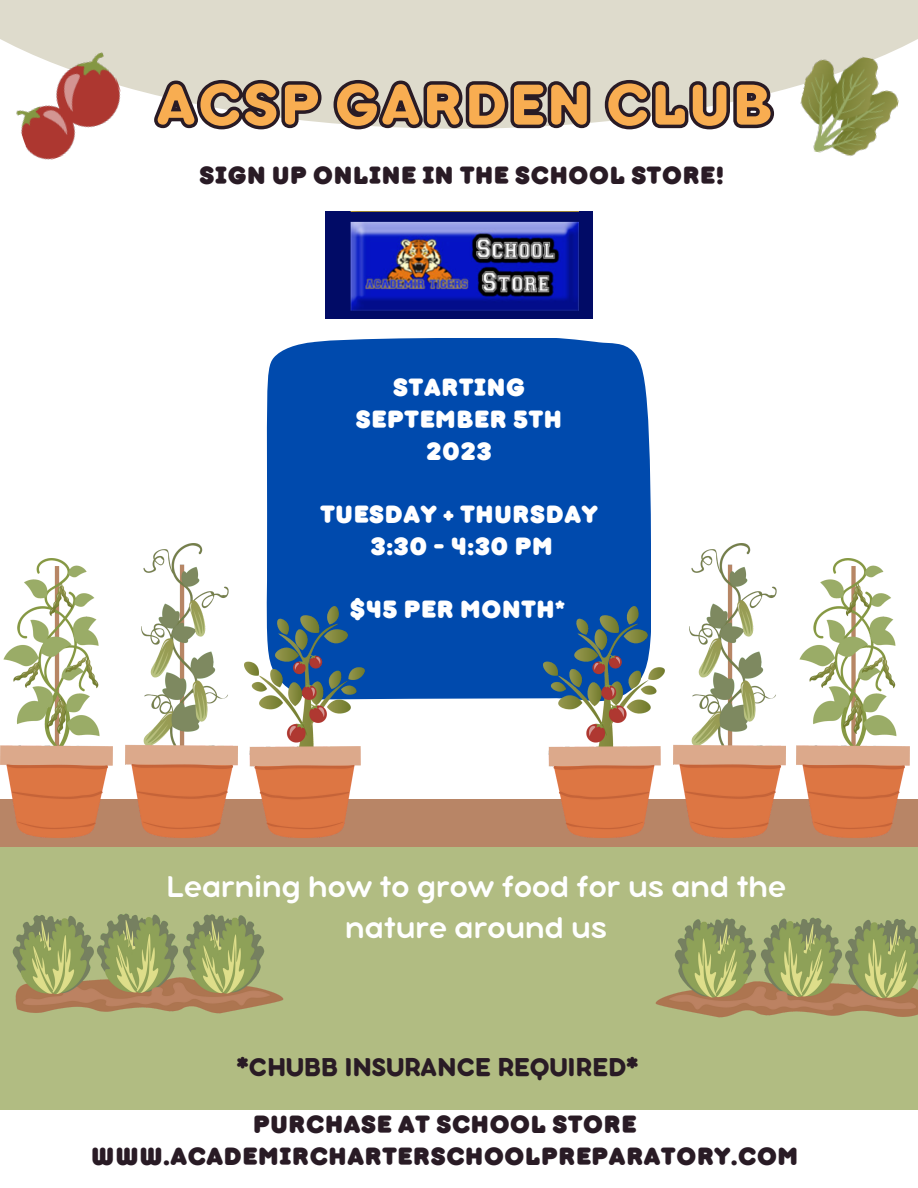
<style>
.page{position:relative;width:918px;height:1188px;background:#fff}
.page>*{position:absolute;margin:0;border:0;box-sizing:border-box;transform-origin:0 0}
.t1{font:62.1px "TT Milks Casual Pie Base";color:#f8ad51}
.t2{font:32.4px/41.7px "Bubbleboddy Neue";color:#fff;text-align:center}
.t3{font:700 27.9px "Bubbleboddy Neue";color:#291b25}
.t4{font:24.75px/32px "TT Milks Casual Pie Base";letter-spacing:.03em;color:#291b25;text-align:center}
.t5{font:24.75px/32px "TT Milks Casual Pie Base";letter-spacing:.03em;color:#fff;text-align:center}
</style>
<div class="page">
<div style="left:0;top:799px;width:918px;height:110px;background:#b88566"></div>
<div style="left:0;top:847px;width:918px;height:262px;background:#b1bc82"></div>
<div style="left:267px;top:338px;width:384px;height:362px;background:#004aad"></div>
<img style="left:125px;top:544px;width:113px;height:294px">
<img style="left:0;top:558px;width:112px;height:280px">
<img style="left:244px;top:606px;width:121px;height:232px">
<img style="left:674px;top:544px;width:112px;height:294px">
<img style="left:797px;top:558px;width:112px;height:280px">
<img style="left:544px;top:606px;width:120px;height:232px">
<div style="left:0;top:0;width:918px;height:129px;background:#dedbcc"></div>
<img style="left:655px;top:917px;width:263px;height:101px">
<img style="left:12px;top:913px;width:272px;height:101px">
<img style="left:792px;top:46px;width:114px;height:111px">
<img style="left:5px;top:51px;width:130px;height:109px">
<img style="left:325px;top:212px;width:268px;height:106px">
<svg style="left:152px;top:80px;width:625px;height:50px"></svg>
<p class="t1" style="left:155px;top:71px;width:620px">ACSP GARDEN CLUB</p>
<p class="t4" style="left:199px;top:161px;width:526px">SIGN UP ONLINE IN THE SCHOOL STORE!</p>
<p class="t5" style="left:356px;top:373px;width:208px">STARTING<br>SEPTEMBER 5TH<br>2023</p>
<p class="t5" style="left:320px;top:500px;width:279px">TUESDAY + THURSDAY</p>
<p class="t5" style="left:371px;top:532px;width:183px">3:30 - 4:30 PM</p>
<p class="t5" style="left:350px;top:594px;width:217px">$45 PER MONTH*</p>
<p class="t2" style="left:166px;top:868px;width:621px">Learning how to grow food for us and the nature around us</p>
<p class="t3" style="left:237px;top:1059px;width:404px">*CHUBB INSURANCE REQUIRED*</p>
<p class="t4" style="left:91px;top:1109px;width:708px">PURCHASE AT SCHOOL STORE<br>WWW.ACADEMIRCHARTERSCHOOLPREPARATORY.COM</p>
</div>
